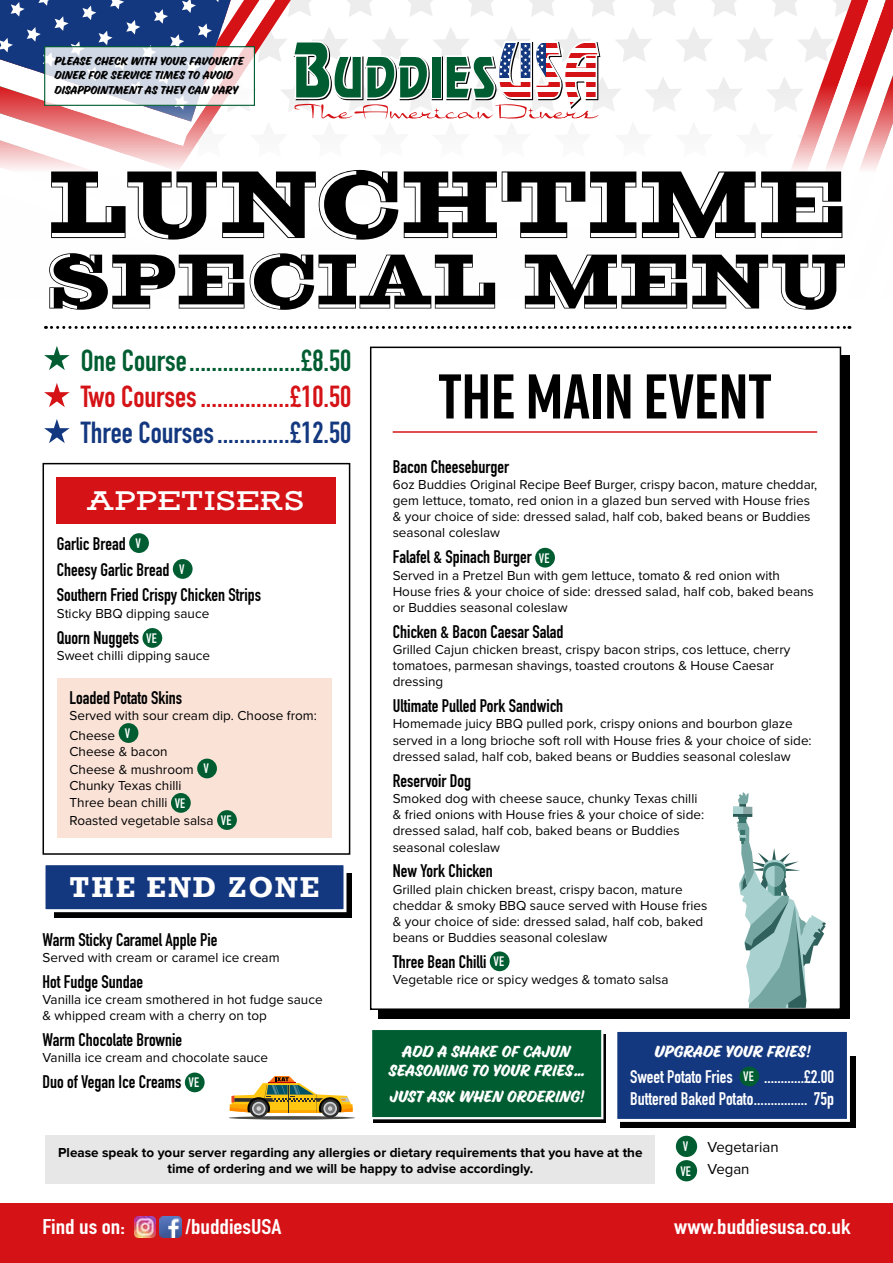
<style>
.page{position:relative;width:893px;height:1263px;background:#fff}
.page>*{position:absolute;margin:0;border:0;box-sizing:border-box;transform-origin:0 0}
.t1{font:94.5px "Sutro Open Initials";color:#000}
.t2{font:76.5px "Sutro Open Initials";color:#000}
.t3{font:700 63px "Rift";color:#000}
.t4{font:700 30px "DIN Condensed";color:#14387f}
.t5{font:700 30px "DIN Condensed";color:#d51317}
.t6{font:700 30px "DIN Condensed";color:#005d31}
.t7{font:700 27px "Rockwell";letter-spacing:.075em;color:#fff}
.t8{font:700 25.5px "Ansley Display";color:#fff}
.t9{font:700 21px "DIN Condensed";color:#fff;scale:1.16 1}
.t10{font:700 18px/25.8px "DIN Condensed";color:#000}
.t11{font:700 18px "DIN Condensed";color:#fff}
.t12{font:15px/19.2px "Eds Market Regular Slant";color:#fff;text-align:center}
.t13{font:15px/22.2px "Proxima Nova";color:#000}
.t14{font:13.5px/16.2px "Proxima Nova";color:#000}
.t15{font:700 13.5px/16.2px "Proxima Nova";color:#000;text-align:center}
.t16{font:700 13.5px "DIN Condensed";color:#fff}
.t17{font:10.65px/14.5px "Eds Market Regular Slant";color:#000}
.s1{font-size:13.5px;color:#fff}
.s2{font-family:"DIN Condensed";font-weight:700;color:#fff}
.s3{font-size:13.5px}
</style>
<div class="page">
<svg style="left:45px;top:326px;width:805px;height:3px"></svg>
<svg style="left:0;top:0;width:893px;height:170px"></svg>
<div style="left:0;top:1203px;width:893px;height:60px;background:#d51317"></div>
<img style="left:134px;top:1216px;width:21px;height:21px">
<img style="left:160px;top:1216px;width:21px;height:21px">
<div style="left:57px;top:477px;width:279px;height:47px;background:#d51317"></div>
<div style="left:129px;top:533px;width:20px;height:20px;background:#005d31;border-radius:50%"></div>
<div style="left:173px;top:559px;width:20px;height:20px;background:#005d31;border-radius:50%"></div>
<div style="left:142px;top:628px;width:20px;height:20px;background:#005d31;border-radius:50%"></div>
<div style="left:57px;top:679px;width:275px;height:159px;background:#fae2d7"></div>
<div style="left:119px;top:723px;width:19px;height:20px;background:#005d31;border-radius:50%"></div>
<div style="left:197px;top:759px;width:20px;height:19px;background:#005d31;border-radius:50%"></div>
<div style="left:171px;top:793px;width:20px;height:20px;background:#005d31;border-radius:50%"></div>
<div style="left:217px;top:810px;width:20px;height:20px;background:#005d31;border-radius:50%"></div>
<div style="left:43px;top:463px;width:307px;height:392px;border:2px solid #000"></div>
<div style="left:676px;top:1136px;width:21px;height:21px;background:#005d31;border-radius:50%"></div>
<div style="left:676px;top:1160px;width:21px;height:21px;background:#005d31;border-radius:50%"></div>
<div style="left:374px;top:1034px;width:232px;height:89px;background:linear-gradient(to right,#000,#000)"></div>
<div style="left:371px;top:1029px;width:231px;height:89px;background:#005d31"></div>
<div style="left:370px;top:1028px;width:233px;height:91px;border:2px solid #fff"></div>
<div style="left:185px;top:1072px;width:20px;height:20px;background:#005d31;border-radius:50%"></div>
<div style="left:379px;top:355px;width:471px;height:663px;background:#000"></div>
<svg style="left:44px;top:346px;width:26px;height:24px"></svg>
<svg style="left:44px;top:383px;width:26px;height:24px"></svg>
<svg style="left:44px;top:419px;width:26px;height:24px"></svg>
<div style="left:371px;top:347px;width:469px;height:662px;background:#fff"></div>
<hr style="left:393px;top:431px;width:424px;height:2px;background:#d51317">
<div style="left:535px;top:548px;width:20px;height:20px;background:#005d31;border-radius:50%"></div>
<div style="left:490px;top:951px;width:19px;height:20px;background:#005d31;border-radius:50%"></div>
<div style="left:370px;top:347px;width:471px;height:663px;border:2px solid #000"></div>
<div style="left:46px;top:1136px;width:609px;height:48px;background:#e7e7e7"></div>
<svg style="left:54px;top:873px;width:297px;height:44px;background:#0a0a0a"></svg>
<div style="left:44px;top:864px;width:301px;height:47px;background:#14387f"></div>
<div style="left:43px;top:862px;width:303px;height:50px;border:3px solid #fff"></div>
<svg style="left:46px;top:48px;width:207px;height:56px;fill:#d3d7e5"></svg>
<div style="left:44px;top:46px;width:211px;height:60px;border:1px solid #005d31"></div>
<div style="left:620px;top:1056px;width:235px;height:71px;background:#000"></div>
<div style="left:616px;top:1030px;width:232px;height:90px;background:#14387f"></div>
<div style="left:739px;top:1066px;width:20px;height:20px;background:#005d31;border-radius:50%"></div>
<div style="left:614px;top:1029px;width:236px;height:93px;border:3px solid #fff"></div>
<hr style="left:229px;top:1116px;width:126px;height:3px;background:#4d4d4a;border-radius:50%">
<svg style="left:321px;top:1099px;width:18px;height:19px"></svg>
<svg style="left:323px;top:1102px;width:14px;height:13px"></svg>
<div style="left:325px;top:1103px;width:10px;height:10px;background:#78787a;border-radius:50%"></div>
<svg style="left:249px;top:1099px;width:19px;height:19px"></svg>
<svg style="left:252px;top:1102px;width:14px;height:13px"></svg>
<div style="left:254px;top:1103px;width:10px;height:10px;background:#78787a;border-radius:50%"></div>
<svg style="left:230px;top:1076px;width:123px;height:36px"></svg>
<svg style="left:715px;top:792px;width:116px;height:216px"></svg>
<div style="left:733px;top:807px;width:10px;height:7px;background:#a8d1cf"></div>
<p class="t17" style="left:55px;top:54px;width:191px">PLEASE CHECK WITH YOUR FAVOURITE<br>DINER FOR SERVICE TIMES TO AVOID<br>DISAPPOINTMENT AS THEY CAN VARY</p>
<h1 class="t1" style="left:48px;top:149px;width:799px">LUNCHTIME</h1>
<h2 class="t2" style="left:47px;top:236px;width:801px">SPECIAL MENU</h2>
<h3 class="t6" style="left:81px;top:340px;width:108px">One Course</h3>
<h3 class="t6" style="left:301px;top:340px;width:52px">£8.50</h3>
<h3 class="t5" style="left:81px;top:376px;width:117px">Two Courses</h3>
<h3 class="t5" style="left:290px;top:376px;width:63px">£10.50</h3>
<h3 class="t4" style="left:81px;top:412px;width:135px">Three Courses</h3>
<h3 class="t4" style="left:290px;top:412px;width:63px">£12.50</h3>
<h3 class="t8" style="left:87px;top:490px;width:220px">APPETISERS</h3>
<h3 class="t10" style="left:57px;top:530px;width:206px">Garlic Bread <span class="s1">V<br></span>Cheesy Garlic Bread <span class="s1">V<br></span>Southern Fried Crispy Chicken Strips</h3>
<p class="t14" style="left:57px;top:605px;width:154px">Sticky BBQ dipping sauce</p>
<h3 class="t10" style="left:57px;top:624px;width:101px">Quorn Nuggets <span class="s1">VE</span></h3>
<p class="t14" style="left:57px;top:647px;width:155px">Sweet chilli dipping sauce</p>
<h3 class="t10" style="left:70px;top:685px;width:114px">Loaded Potato Skins</h3>
<p class="t14" style="left:70px;top:706px;width:249px;line-height:19.2px">Served with sour cream dip. Choose from:<br>Cheese <span class="s2">V</span></p>
<p class="t14" style="left:70px;top:742px;width:141px;line-height:18.1px">Cheese &amp; bacon<br>Cheese &amp; mushroom <span class="s2">V</span></p>
<p class="t14" style="left:70px;top:777px;width:163px;line-height:17.1px">Chunky Texas chilli<br>Three bean chilli <span class="s2">VE<br></span>Roasted vegetable salsa <span class="s2">VE</span></p>
<h3 class="t7" style="left:70px;top:870px;width:251px">THE END ZONE</h3>
<h3 class="t10" style="left:43px;top:926px;width:177px">Warm Sticky Caramel Apple Pie</h3>
<p class="t14" style="left:43px;top:949px;width:239px">Served with cream or caramel ice cream</p>
<h3 class="t10" style="left:43px;top:968px;width:102px">Hot Fudge Sundae</h3>
<p class="t14" style="left:43px;top:991px;width:282px">Vanilla ice cream smothered in hot fudge sauce &amp; whipped cream with a cherry on top</p>
<h3 class="t10" style="left:43px;top:1027px;width:141px">Warm Chocolate Brownie</h3>
<p class="t14" style="left:43px;top:1050px;width:227px">Vanilla ice cream and chocolate sauce</p>
<h3 class="t10" style="left:43px;top:1069px;width:158px">Duo of Vegan Ice Creams <span class="s1">VE</span></h3>
<h3 class="t3" style="left:438px;top:351px;width:335px">THE MAIN EVENT</h3>
<h3 class="t10" style="left:393px;top:453px;width:118px">Bacon Cheeseburger</h3>
<p class="t14" style="left:393px;top:476px;width:426px">6oz Buddies Original Recipe Beef Burger, crispy bacon, mature cheddar, gem lettuce, tomato, red onion in a glazed bun served with House fries &amp; your choice of side: dressed salad, half cob, baked beans or Buddies seasonal coleslaw</p>
<h3 class="t10" style="left:393px;top:544px;width:158px">Falafel &amp; Spinach Burger <span class="s1">VE</span></h3>
<p class="t14" style="left:393px;top:567px;width:423px">Served in a Pretzel Bun with gem lettuce, tomato &amp; red onion with<br>House fries &amp; your choice of side: dressed salad, half cob, baked beans or Buddies seasonal coleslaw</p>
<h3 class="t10" style="left:393px;top:618px;width:172px">Chicken &amp; Bacon Caesar Salad</h3>
<p class="t14" style="left:393px;top:642px;width:399px">Grilled Cajun chicken breast, crispy bacon strips, cos lettuce, cherry tomatoes, parmesan shavings, toasted croutons &amp; House Caesar dressing</p>
<h3 class="t10" style="left:393px;top:693px;width:172px">Ultimate Pulled Pork Sandwich</h3>
<p class="t14" style="left:393px;top:716px;width:420px">Homemade juicy BBQ pulled pork, crispy onions and bourbon glaze served in a long brioche soft roll with House fries &amp; your choice of side: dressed salad, half cob, baked beans or Buddies seasonal coleslaw</p>
<h3 class="t10" style="left:393px;top:767px;width:80px">Reservoir Dog</h3>
<p class="t14" style="left:393px;top:790px;width:313px">Smoked dog with cheese sauce, chunky Texas chilli &amp; fried onions with House fries &amp; your choice of side: dressed salad, half cob, baked beans or Buddies seasonal coleslaw</p>
<h3 class="t10" style="left:393px;top:858px;width:102px">New York Chicken</h3>
<p class="t14" style="left:393px;top:881px;width:316px">Grilled plain chicken breast, crispy bacon, mature cheddar &amp; smoky BBQ sauce served with House fries &amp; your choice of side: dressed salad, half cob, baked beans or Buddies seasonal coleslaw</p>
<h3 class="t10" style="left:393px;top:949px;width:113px">Three Bean Chilli <span class="s1">VE</span></h3>
<p class="t14" style="left:393px;top:972px;width:277px">Vegetable rice or spicy wedges &amp; tomato salsa</p>
<p class="t12" style="left:389px;top:1042px;width:196px">ADD A SHAKE OF CAJUN<br>SEASONING TO YOUR FRIES...</p>
<p class="t12" style="left:390px;top:1087px;width:195px">JUST ASK WHEN ORDERING!</p>
<p class="t12" style="left:655px;top:1042px;width:156px">UPGRADE YOUR FRIES!</p>
<h3 class="t11" style="left:630px;top:1065px;width:125px">Sweet Potato Fries <span class="s3">VE</span></h3>
<h3 class="t11" style="left:804px;top:1065px;width:32px">£2.00</h3>
<h3 class="t11" style="left:630px;top:1086px;width:125px">Buttered Baked Potato</h3>
<h3 class="t11" style="left:814px;top:1086px;width:22px">75p</h3>
<p class="t15" style="left:58px;top:1145px;width:586px">Please speak to your server regarding any allergies or dietary requirements that you have at the time of ordering and we will be happy to advise accordingly.</p>
<p class="t16" style="left:683px;top:1137px;width:7px">V</p>
<p class="t13" style="left:680px;top:1136px;width:100px;text-indent:27px">Vegetarian<br><sub>VE</sub> Vegan</p>
<h3 class="t9" style="left:43px;top:1213px;width:73px">Find us on:</h3>
<h3 class="t9" style="left:186px;top:1213px;width:84px">/buddiesUSA</h3>
<h3 class="t9" style="left:674px;top:1213px;width:153px">www.buddiesusa.co.uk</h3>
</div>
